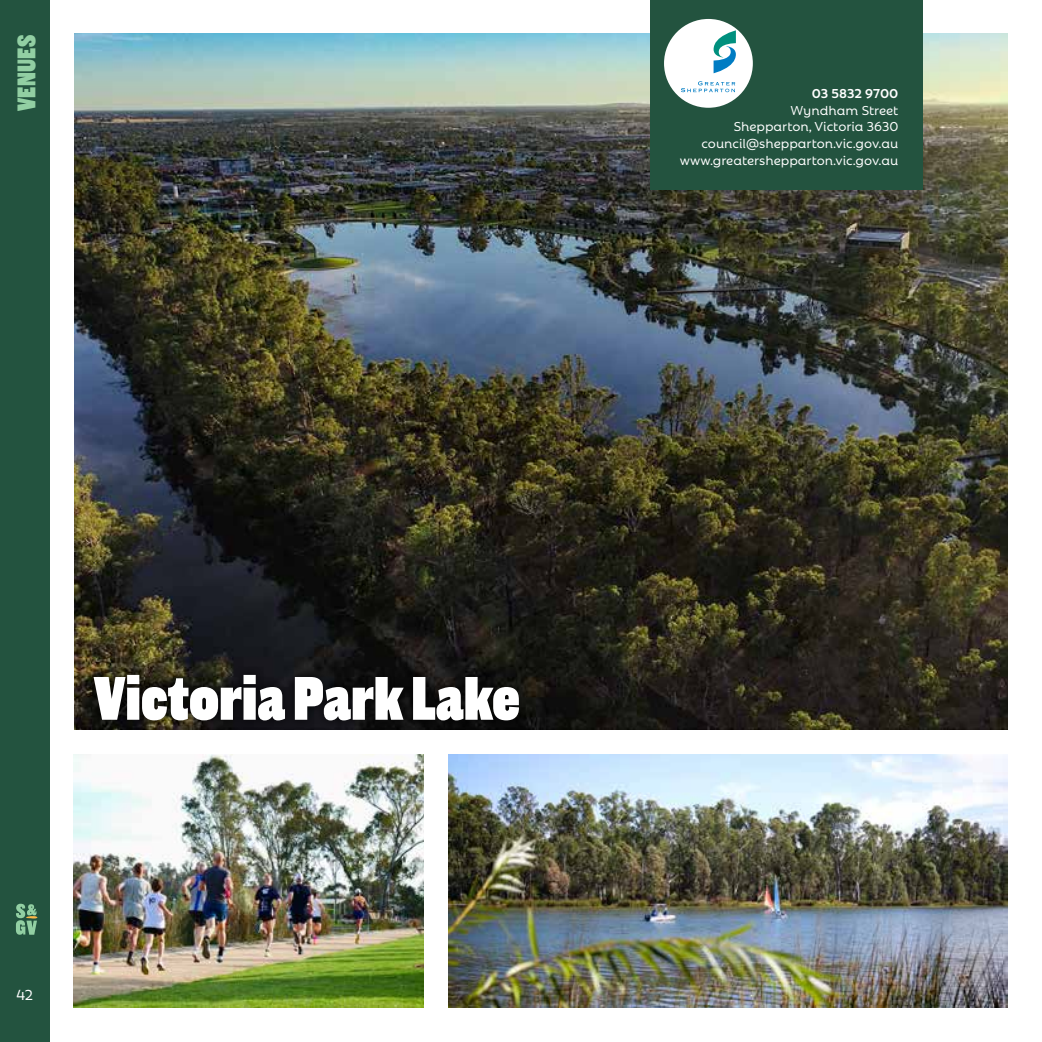
<style>
.page{position:relative;width:1042px;height:1042px;background:#fff}
.page>*{position:absolute;margin:0;border:0;box-sizing:border-box;transform-origin:0 0}
.t1{font:900 63px "Americane Cond";color:#fff}
.t2{font:900 26.25px "Americane Cond";letter-spacing:.015em;color:#92cfa3}
.t3{font:500 15.75px "Rebrand Dis";color:#fff}
.t4{font:500 14px/16.8px "Rebrand Dis";color:#fff;text-align:right}
.t5{font:700 14px "Rebrand Dis";color:#fff}
</style>
<div class="page">
<img style="left:448px;top:754px;width:559px;height:253px">
<img style="left:74px;top:754px;width:350px;height:253px">
<img style="left:74px;top:33px;width:933px;height:696px">
<div style="left:0;top:0;width:50px;height:1042px;background:#23533f"></div>
<svg style="left:16px;top:904px;width:21px;height:30px"></svg>
<div style="left:650px;top:0;width:273px;height:190px;background:#23533f"></div>
<div style="left:664px;top:19px;width:89px;height:89px;background:#fff;border-radius:50%"></div>
<div style="left:85px;top:665px;width:443px;height:64px;background:#000;opacity:.75"></div>
<svg style="left:681px;top:81px;width:54px;height:11px"></svg>
<svg style="left:713px;top:30px;width:23px;height:43px"></svg>
<h2 class="t2" style="left:11px;top:111px;width:78px;rotate:-90deg">VENUES</h2>
<p class="t5" style="left:812px;top:82px;width:88px">03 5832 9700</p>
<p class="t4" style="left:680px;top:100px;width:220px">Wyndham Street<br>Shepparton, Victoria 3630 council@shepparton.vic.gov.au www.greatershepparton.vic.gov.au</p>
<h1 class="t1" style="left:94px;top:661px;width:428px">Victoria Park Lake</h1>
<p class="t3" style="left:16px;top:983px;width:18px">42</p>
</div>
